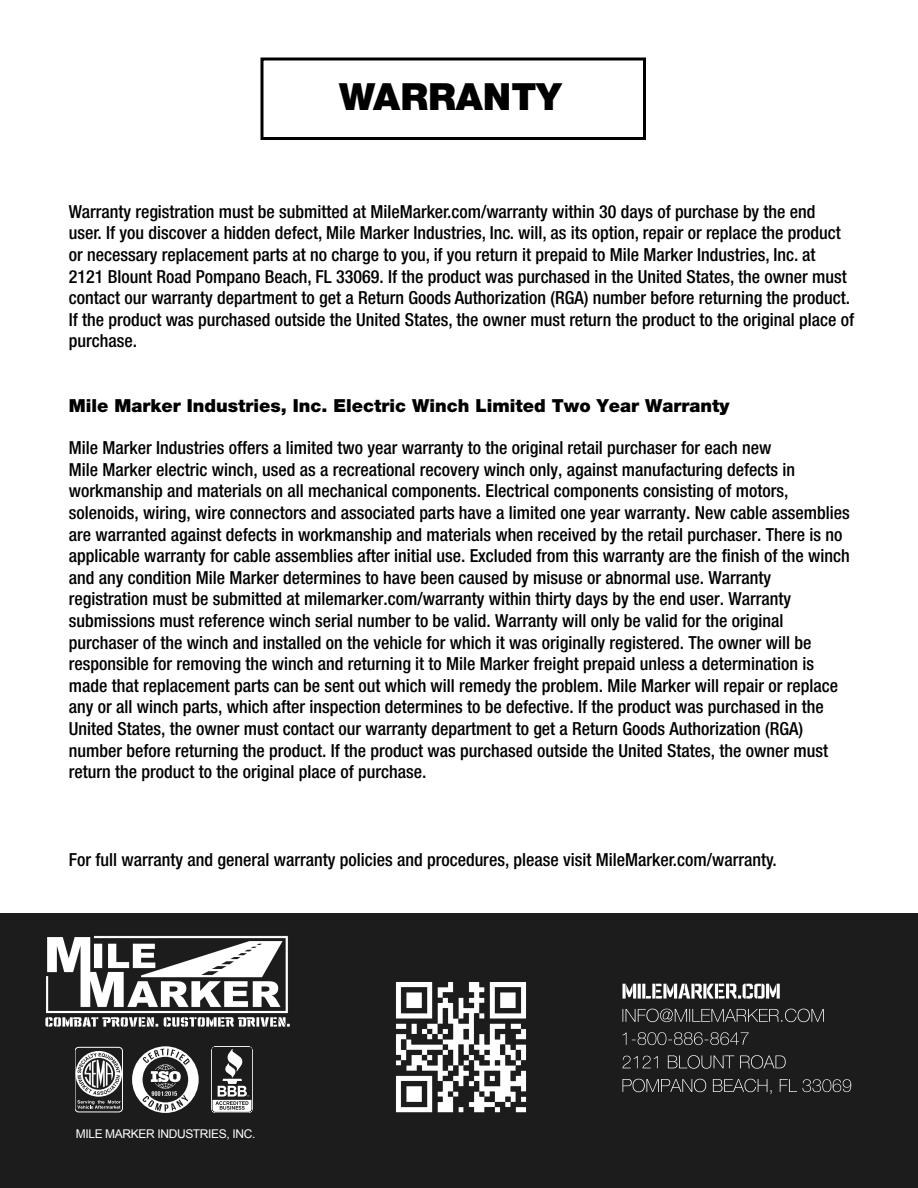
<style>
.page{position:relative;width:918px;height:1188px;background:#fff}
.page>*{position:absolute;margin:0;border:0;box-sizing:border-box;transform-origin:0 0}
.t1{font:900 37.5px "Helvetica Neue LT Std";color:#000}
.t2{font:500 condensed 18px/21.6px "Helvetica Neue LT Std";color:#000}
.t3{font:900 18px "Helvetica Neue LT Std";color:#000}
.t4{font:12px "Arial";letter-spacing:-.03em;color:#fff}
</style>
<div class="page">
<div style="left:261px;top:58px;width:385px;height:82px;border:3px solid #000"></div>
<div style="left:0;top:914px;width:918px;height:274px;background:#1c1c1c"></div>
<svg style="left:622px;top:984px;width:158px;height:15px"></svg>
<svg style="left:622px;top:1009px;width:202px;height:13px"></svg>
<svg style="left:622px;top:1032px;width:127px;height:13px"></svg>
<svg style="left:622px;top:1055px;width:164px;height:14px"></svg>
<svg style="left:622px;top:1079px;width:229px;height:15px"></svg>
<svg style="left:132px;top:1046px;width:67px;height:67px"></svg>
<svg style="left:211px;top:1046px;width:41px;height:67px"></svg>
<div style="left:75px;top:1047px;width:48px;height:65px;border:1px solid #fff;border-radius:4px"></div>
<svg style="left:76px;top:1051px;width:46px;height:58px"></svg>
<img style="left:396px;top:982px;width:131px;height:131px">
<img style="left:45px;top:935px;width:245px;height:92px">
<p class="t1" style="left:339px;top:74px;width:224px">WARRANTY</p>
<p class="t2" style="left:69px;top:200px;width:787px">Warranty registration must be submitted at MileMarker.com/warranty within 30 days of purchase by the end<br>user. If you discover a hidden defect, Mile Marker Industries, Inc. will, as its option, repair or replace the product or necessary replacement parts at no charge to you, if you return it prepaid to Mile Marker Industries, Inc. at 2121 Blount Road Pompano Beach, FL 33069. If the product was purchased in the United States, the owner must contact our warranty department to get a Return Goods Authorization (RGA) number before returning the product.<br>If the product was purchased outside the United States, the owner must return the product to the original place of purchase.</p>
<p class="t3" style="left:69px;top:395px;width:662px">Mile Marker Industries, Inc. Electric Winch Limited Two Year Warranty</p>
<p class="t2" style="left:69px;top:437px;width:782px">Mile Marker Industries offers a limited two year warranty to the original retail purchaser for each new<br>Mile Marker electric winch, used as a recreational recovery winch only, against manufacturing defects in workmanship and materials on all mechanical components. Electrical components consisting of motors, solenoids, wiring, wire connectors and associated parts have a limited one year warranty. New cable assemblies are warranted against defects in workmanship and materials when received by the retail purchaser. There is no applicable warranty for cable assemblies after initial use. Excluded from this warranty are the finish of the winch and any condition Mile Marker determines to have been caused by misuse or abnormal use. Warranty registration must be submitted at milemarker.com/warranty within thirty days by the end user. Warranty submissions must reference winch serial number to be valid. Warranty will only be valid for the original purchaser of the winch and installed on the vehicle for which it was originally registered. The owner will be responsible for removing the winch and returning it to Mile Marker freight prepaid unless a determination is made that replacement parts can be sent out which will remedy the problem. Mile Marker will repair or replace any or all winch parts, which after inspection determines to be defective. If the product was purchased in the United States, the owner must contact our warranty department to get a Return Goods Authorization (RGA) number before returning the product. If the product was purchased outside the United States, the owner must return the product to the original place of purchase.</p>
<p class="t2" style="left:69px;top:848px;width:709px">For full warranty and general warranty policies and procedures, please visit MileMarker.com/warranty.</p>
<p class="t4" style="left:76px;top:1126px;width:181px">MILE MARKER INDUSTRIES, INC.</p>
</div>
